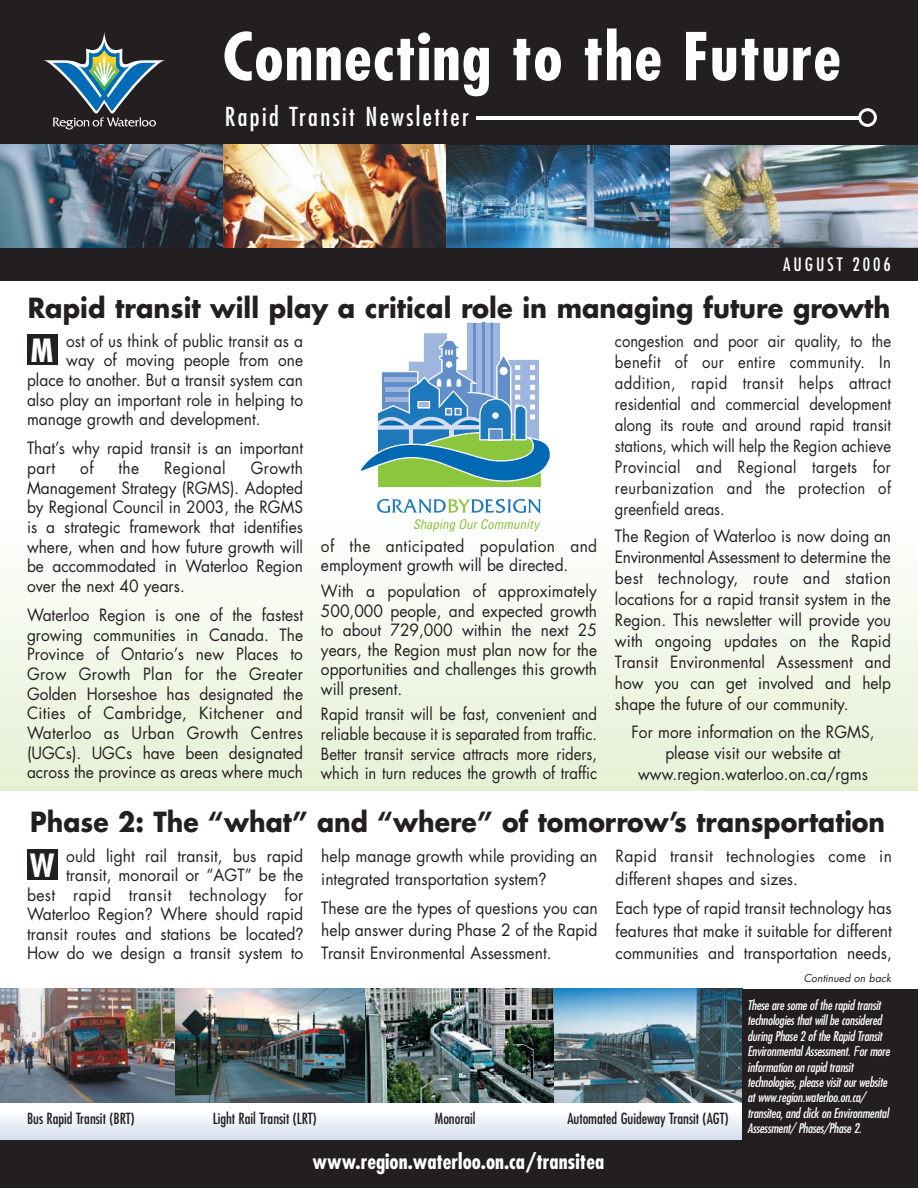
<style>
.page{position:relative;width:918px;height:1188px;background:#fff}
.page>*{position:absolute;margin:0;border:0;box-sizing:border-box;transform-origin:0 0}
.t1{font:700 condensed 64.2px "Futura";letter-spacing:.015em;color:#fff;scale:1.05 1}
.t2{font:700 condensed 31.2px "Futura";color:#fff}
.t3{font:700 27px "Futura";color:#231f20;scale:.95 1}
.t4{font:700 27px "Futura";color:#231f20;scale:.93 1}
.t5{font:condensed 25.5px "Futura";letter-spacing:.095em;color:#fff}
.t6{font:700 condensed 21px "Futura";color:#fff}
.t7{font:condensed 18px "Futura";letter-spacing:.165em;color:#fff}
.t8{font:16.5px/19.6px "Futura";color:#231f20;text-align:justify;scale:.94 1}
.t9{font:16.5px/19.4px "Futura";color:#231f20;text-align:justify;scale:.95 1}
.t10{font:16.5px/21px "Futura";color:#231f20;text-align:justify;scale:.9 1}
.t11{font:16.5px/22.8px "Futura";letter-spacing:.025em;color:#231f20;scale:.95 1}
.t12{font:16.5px "Futura";letter-spacing:.025em;color:#231f20;scale:.94 1}
.t13{font:condensed 15px "Futura";color:#231f20}
.t14{font:italic condensed 13.05px/15.5px "Futura";letter-spacing:-.015em;color:#fff}
.t15{font:italic 10.5px "Futura";color:#231f20}
.s1{font-family:"Helvetica";font-stretch:condensed}
.s2{font-stretch:normal}
</style>
<div class="page">
<hr style="left:0;top:1137px;width:743px;height:3px;background:#ccd7ed">
<hr style="left:0;top:1135px;width:743px;height:4px;background:#d7dff0">
<hr style="left:0;top:1135px;width:743px;height:3px;background:#cfdaee">
<hr style="left:0;top:1132px;width:743px;height:4px;background:#dbe3f1">
<hr style="left:0;top:1132px;width:743px;height:3px;background:#d4def0">
<hr style="left:0;top:1129px;width:743px;height:4px;background:#dfe7f3">
<hr style="left:0;top:1126px;width:743px;height:4px;background:#dee5f3">
<hr style="left:0;top:1124px;width:743px;height:3px;background:#e2e9f4">
<hr style="left:0;top:1122px;width:743px;height:3px;background:#e7edf6">
<hr style="left:0;top:1120px;width:743px;height:3px;background:#ebeff8">
<hr style="left:0;top:1117px;width:743px;height:3px;background:#f0f4fa">
<hr style="left:0;top:1115px;width:743px;height:3px;background:#f4f7fb">
<hr style="left:0;top:1113px;width:743px;height:3px;background:#f9fafc">
<div style="left:0;top:785px;width:918px;height:6px;background:#e4f0d4"></div>
<div style="left:0;top:779px;width:918px;height:11px;background:#e5f0d5"></div>
<div style="left:0;top:769px;width:918px;height:10px;background:#e6f1d6"></div>
<div style="left:0;top:758px;width:918px;height:11px;background:#e7f2d8"></div>
<div style="left:0;top:748px;width:918px;height:10px;background:#e8f2da"></div>
<div style="left:0;top:737px;width:918px;height:11px;background:#e9f3db"></div>
<div style="left:0;top:727px;width:918px;height:10px;background:#eaf3dd"></div>
<div style="left:0;top:716px;width:918px;height:11px;background:#ebf4de"></div>
<div style="left:0;top:706px;width:918px;height:10px;background:#ecf4e0"></div>
<div style="left:0;top:695px;width:918px;height:11px;background:#edf5e1"></div>
<div style="left:0;top:685px;width:918px;height:10px;background:#eef6e3"></div>
<div style="left:0;top:674px;width:918px;height:11px;background:#eff6e5"></div>
<div style="left:0;top:664px;width:918px;height:10px;background:#f0f7e6"></div>
<div style="left:0;top:653px;width:918px;height:11px;background:#f1f7e8"></div>
<div style="left:0;top:643px;width:918px;height:10px;background:#f2f8ea"></div>
<div style="left:0;top:633px;width:918px;height:10px;background:#f3f8ec"></div>
<div style="left:0;top:627px;width:918px;height:11px;background:#f4f9ed"></div>
<div style="left:0;top:617px;width:918px;height:10px;background:#f5f9ee"></div>
<div style="left:0;top:606px;width:918px;height:11px;background:#f6faf0"></div>
<div style="left:0;top:596px;width:918px;height:10px;background:#f7fbf2"></div>
<div style="left:0;top:585px;width:918px;height:11px;background:#f8fbf3"></div>
<div style="left:0;top:575px;width:918px;height:10px;background:#f8fbf5"></div>
<div style="left:0;top:564px;width:918px;height:11px;background:#f9fcf7"></div>
<div style="left:0;top:554px;width:918px;height:10px;background:#fafcf8"></div>
<div style="left:0;top:543px;width:918px;height:11px;background:#fbfdfa"></div>
<div style="left:0;top:0;width:918px;height:281px;background:#231f20"></div>
<img style="left:446px;top:145px;width:224px;height:103px">
<img style="left:670px;top:145px;width:248px;height:103px">
<svg style="left:44px;top:32px;width:121px;height:97px"></svg>
<img style="left:0;top:145px;width:223px;height:103px">
<img style="left:223px;top:145px;width:223px;height:103px">
<hr style="left:477px;top:116px;width:383px;height:3px;background:#fff">
<svg style="left:858px;top:108px;width:19px;height:19px"></svg>
<div style="left:0;top:1140px;width:918px;height:48px;background:#231f20"></div>
<svg style="left:377px;top:499px;width:164px;height:14px"></svg>
<svg style="left:414px;top:519px;width:127px;height:12px"></svg>
<svg style="left:360px;top:323px;width:190px;height:165px"></svg>
<img style="left:364px;top:988px;width:378px;height:114px">
<img style="left:554px;top:989px;width:188px;height:113px">
<div style="left:742px;top:989px;width:176px;height:179px;background:#231f20"></div>
<img style="left:0;top:988px;width:176px;height:114px">
<img style="left:176px;top:988px;width:188px;height:114px">
<div style="left:27px;top:334px;width:30px;height:31px;background:#231f20"></div>
<div style="left:27px;top:850px;width:30px;height:30px;background:#231f20"></div>
<h1 class="t1" style="left:223px;top:28px;width:590px">Connecting to the Future</h1>
<h3 class="t5" style="left:225px;top:105px;width:246px">Rapid Transit Newsletter</h3>
<p class="t7" style="left:783px;top:256px;width:109px">AUGUST 2006</p>
<h3 class="t3" style="left:28px;top:295px;width:909px">Rapid transit will play a critical role in managing future growth</h3>
<h2 class="t2" style="left:31px;top:337px;width:24px">M</h2>
<p class="t8" style="left:66px;top:332px;width:254px">ost of us think of public transit as a</p>
<p class="t8" style="left:66px;top:352px;width:254px">way of moving people from one</p>
<p class="t8" style="left:27px;top:372px;width:295px">place to another. But a transit system can</p>
<p class="t8" style="left:27px;top:391px;width:295px">also play an important role in helping to</p>
<p class="t8" style="left:27px;top:411px;width:250px">manage growth and development.</p>
<p class="t8" style="left:27px;top:440px;width:295px">That’s why rapid transit is an important part</p>
<p class="t10" style="left:615px;top:332px;width:308px">congestion and poor air quality, to the benefit of our entire community. In addition, rapid transit helps attract residential and commercial development along its route and around rapid transit stations, which will help the Region achieve Provincial and Regional targets for reurbanization and the protection of greenfield areas.</p>
<p class="t8" style="left:615px;top:527px;width:295px;line-height:21px">The Region of Waterloo is now doing an Environmental Assessment to determine the best technology, route and station locations for a rapid transit system in the Region. This newsletter will provide you with ongoing updates on the Rapid Transit Environmental Assessment and how you can get involved and help shape the future of our community.</p>
<p class="t8" style="left:632px;top:722px;width:260px;line-height:21px;text-align:center">For more information on the RGMS, please visit our website at www.region.waterloo.on.ca/rgms</p>
<p class="t8" style="left:80px;top:459px;width:16px">of</p>
<p class="t8" style="left:119px;top:459px;width:24px">the</p>
<p class="t12" style="left:164px;top:460px;width:67px">Regional</p>
<p class="t8" style="left:27px;top:459px;width:295px;text-indent:224px">Growth Management Strategy (RGMS). Adopted by Regional Council in 2003, the RGMS is a strategic framework that identifies where, when and how future growth will be accommodated in Waterloo Region over the next 40 years.</p>
<p class="t8" style="left:27px;top:606px;width:295px">Waterloo Region is one of the fastest growing communities in Canada. The Province of Ontario’s new Places to Grow Growth Plan for the Greater Golden Horseshoe has designated the Cities of Cambridge, Kitchener and Waterloo as Urban Growth Centres (UGCs). UGCs have been designated across the province as areas where much</p>
<p class="t8" style="left:321px;top:537px;width:295px">of the anticipated population and employment growth will be directed.</p>
<p class="t8" style="left:321px;top:583px;width:295px">With a population of approximately 500,000 people, and expected growth to about 729,000 within the next 25 years, the Region must plan now for the opportunities and challenges this growth will present.</p>
<p class="t10" style="left:321px;top:706px;width:308px;line-height:19.5px">Rapid transit will be fast, convenient and reliable because it is separated from traffic.<br>Better transit service attracts more riders, which in turn reduces the growth of traffic</p>
<h3 class="t4" style="left:30px;top:810px;width:921px">Phase 2: The “what” and “where” of tomorrow’s transportation</h3>
<p class="t9" style="left:27px;top:848px;width:293px;text-align:right">ould light rail transit, bus rapid transit, monorail or “AGT” be the<br>best rapid transit technology for Waterloo Region<span class="s1">?</span> Where should rapid transit routes and stations be located<span class="s1">?<br></span>How do we design a transit system to</p>
<p class="t9" style="left:321px;top:846px;width:292px;line-height:22.8px">help manage growth while providing an integrated transportation system<span class="s1">?</span></p>
<h2 class="t2" style="left:30px;top:852px;width:26px">W</h2>
<p class="t9" style="left:321px;top:897px;width:292px;line-height:23px">These are the types of questions you can help answer during Phase 2 of the Rapid Transit Environmental Assessment.</p>
<p class="t11" style="left:616px;top:846px;width:293px">Rapid transit technologies come in different shapes and sizes.</p>
<p class="t9" style="left:616px;top:898px;width:292px;line-height:22.8px">Each type of rapid transit technology has features that make it suitable for different communities and transportation needs,</p>
<p class="t15" style="left:804px;top:973px;width:89px">Continued on back</p>
<p class="t13" style="left:27px;top:1112px;width:109px">Bus Rapid Transit (BRT)</p>
<p class="t13" style="left:213px;top:1112px;width:106px">Light Rail Transit (LRT)</p>
<p class="t13" style="left:435px;top:1112px;width:42px">Monorail</p>
<p class="t13" style="left:567px;top:1112px;width:163px">Automated Guideway Transit (AGT)</p>
<p class="t6" style="left:313px;top:1152px;width:293px">www.region.waterloo.on.ca/transitea</p>
<p class="t14" style="left:748px;top:998px;width:144px">These are some of the rapid transit technologies that will be considered during Phase 2 of the Rapid Transit Environmental Assessment. <span class="s2">F</span>or more information on rapid transit technologies, please visit our website at www.region.waterloo.on.ca/ transitea, and click on Environmental Assessment/ Phases/Phase 2.</p>
</div>
